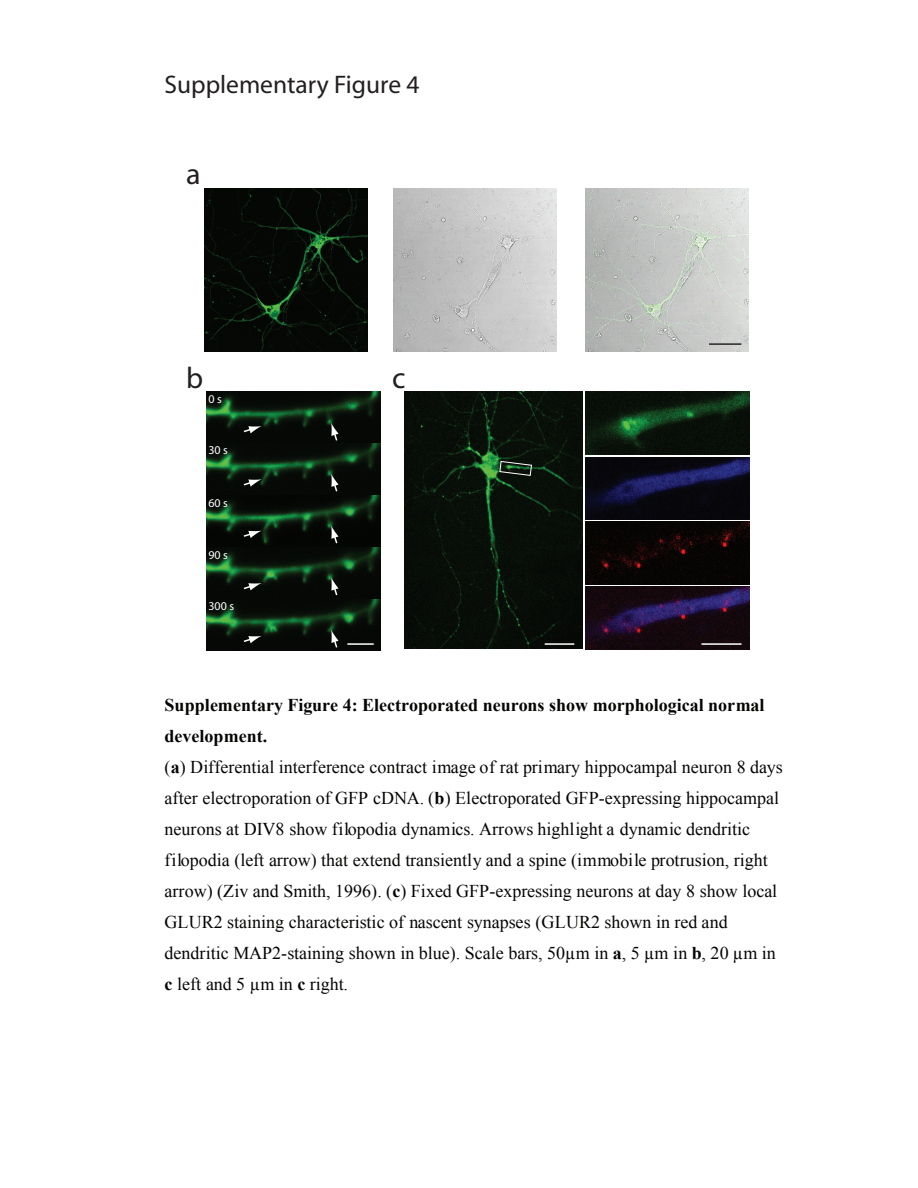
<style>
.page{position:relative;width:918px;height:1188px;background:#fff}
.page>*{position:absolute;margin:0;border:0;box-sizing:border-box;transform-origin:0 0}
.t1{font:30px "Myriad";color:#231f20}
.t2{font:25.5px "Myriad";color:#231f20}
.t3{font:18px/31px "Times New Roman";color:#050504}
.t4{font:12px "Myriad";color:#fff}
.s1{font-weight:700}
</style>
<div class="page">
<img style="left:206px;top:392px;width:174px;height:258px">
<svg style="left:242px;top:426px;width:20px;height:7px"></svg>
<svg style="left:242px;top:479px;width:20px;height:8px"></svg>
<svg style="left:242px;top:531px;width:20px;height:7px"></svg>
<svg style="left:242px;top:583px;width:20px;height:7px"></svg>
<svg style="left:242px;top:636px;width:20px;height:7px"></svg>
<svg style="left:331px;top:423px;width:8px;height:19px"></svg>
<svg style="left:331px;top:474px;width:8px;height:19px"></svg>
<svg style="left:331px;top:525px;width:8px;height:20px"></svg>
<svg style="left:331px;top:577px;width:8px;height:20px"></svg>
<svg style="left:331px;top:630px;width:8px;height:19px"></svg>
<img style="left:205px;top:189px;width:162px;height:163px">
<img style="left:394px;top:189px;width:163px;height:163px">
<img style="left:586px;top:189px;width:163px;height:163px">
<hr style="left:709px;top:343px;width:32px;height:2px;background:#231f20">
<hr style="left:347px;top:643px;width:27px;height:2px;background:#fff">
<img style="left:586px;top:522px;width:163px;height:62px">
<img style="left:586px;top:457px;width:163px;height:63px">
<img style="left:586px;top:392px;width:163px;height:62px">
<img style="left:586px;top:587px;width:163px;height:62px">
<img style="left:405px;top:391px;width:178px;height:258px">
<svg style="left:499px;top:461px;width:33px;height:15px"></svg>
<hr style="left:545px;top:643px;width:29px;height:2px;background:#fff">
<hr style="left:701px;top:643px;width:41px;height:2px;background:#fff">
<p class="t2" style="left:165px;top:72px;width:257px">Supplementary Figure 4</p>
<p class="t1" style="left:186px;top:159px;width:16px">a</p>
<p class="t1" style="left:186px;top:363px;width:19px">b</p>
<p class="t1" style="left:392px;top:363px;width:15px">c</p>
<p class="t4" style="left:208px;top:394px;width:15px">0 s</p>
<p class="t4" style="left:208px;top:444px;width:21px">30 s</p>
<p class="t4" style="left:208px;top:497px;width:21px">60 s</p>
<p class="t4" style="left:208px;top:549px;width:21px">90 s</p>
<p class="t4" style="left:208px;top:600px;width:27px">300 s</p>
<p class="t3" style="left:165px;top:689px;width:620px"><span class="s1">Supplementary Figure 4: Electroporated neurons show morphological normal development.<br></span>(<span class="s1">a</span>) Differential interference contract image of rat primary hippocampal neuron 8 days after electroporation of GFP cDNA. (<span class="s1">b</span>) Electroporated GFP-expressing hippocampal neurons at DIV8 show filopodia dynamics. Arrows highlight a dynamic dendritic filopodia (left arrow) that extend transiently and a spine (immobile protrusion, right arrow) (Ziv and Smith, 1996). (<span class="s1">c</span>) Fixed GFP-expressing neurons at day 8 show local GLUR2 staining characteristic of nascent synapses (GLUR2 shown in red and dendritic MAP2-staining shown in blue). Scale bars, 50µm in <span class="s1">a</span>, 5 µm in <span class="s1">b</span>, 20 µm in <span class="s1">c</span> left and 5 µm in <span class="s1">c</span> right.</p>
</div>
